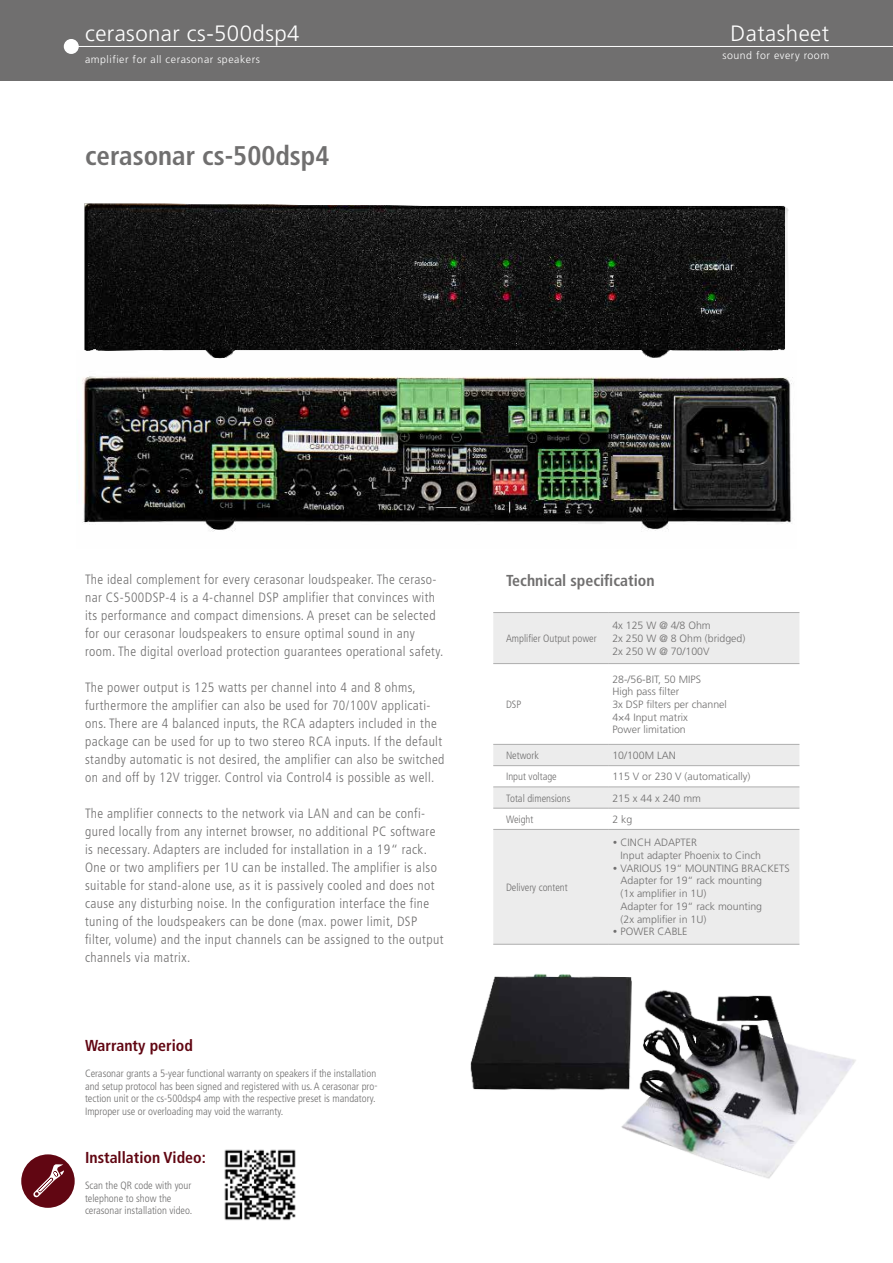
<style>
.page{position:relative;width:893px;height:1263px;background:#fff}
.page>*{position:absolute;margin:0;border:0;box-sizing:border-box;transform-origin:0 0}
.t1{font:700 condensed 27px "Frutiger LT Std";color:#706f6f}
.t2{font:300 22.2px "Frutiger LT Std";letter-spacing:.02em;color:#fff}
.t3{font:700 condensed 15.9px "Frutiger LT Std";color:#610612}
.t4{font:700 condensed 15.9px "Frutiger LT Std";color:#706f6f}
.t5{font:300 condensed 13.5px/18px "Frutiger LT Std";letter-spacing:.03em;color:#706f6f}
.t6{font:300 condensed 10.65px/12.8px "Frutiger LT Std";color:#706f6f}
.t7{font:300 10.65px/12.8px "Frutiger LT Std";color:#706f6f}
.t8{font:300 10.65px "Frutiger LT Std";letter-spacing:.05em;color:#fff}
.s1{font-stretch:normal}
.s2{font-family:"Officina Sans ITC Pro";font-weight:400}
</style>
<div class="page">
<div style="left:0;top:0;width:893px;height:81px;background:#706f6f"></div>
<hr style="left:72px;top:46px;width:821px;height:1px;background:#fff">
<div style="left:65px;top:40px;width:13px;height:13px;background:#fff;border-radius:50%"></div>
<div style="left:64px;top:39px;width:15px;height:15px;border:2px solid #fff;border-radius:50%"></div>
<svg style="left:493px;top:613px;width:306px;height:331px;fill:#ececec"></svg>
<hr style="left:493px;top:612px;width:115px;height:1px;background:#aeaeae">
<hr style="left:493px;top:663px;width:115px;height:1px;background:#aeaeae">
<hr style="left:493px;top:744px;width:115px;height:1px;background:#aeaeae">
<hr style="left:493px;top:765px;width:115px;height:1px;background:#aeaeae">
<hr style="left:493px;top:787px;width:115px;height:1px;background:#aeaeae">
<hr style="left:493px;top:808px;width:115px;height:1px;background:#aeaeae">
<hr style="left:493px;top:829px;width:115px;height:1px;background:#aeaeae">
<hr style="left:493px;top:944px;width:115px;height:1px;background:#aeaeae">
<hr style="left:608px;top:612px;width:191px;height:1px;background:#aeaeae">
<hr style="left:608px;top:663px;width:191px;height:1px;background:#aeaeae">
<hr style="left:608px;top:744px;width:191px;height:1px;background:#aeaeae">
<hr style="left:608px;top:765px;width:191px;height:1px;background:#aeaeae">
<hr style="left:608px;top:787px;width:191px;height:1px;background:#aeaeae">
<hr style="left:608px;top:808px;width:191px;height:1px;background:#aeaeae">
<hr style="left:608px;top:829px;width:191px;height:1px;background:#aeaeae">
<hr style="left:608px;top:944px;width:191px;height:1px;background:#aeaeae">
<img style="left:224px;top:1149px;width:72px;height:72px">
<div style="left:21px;top:1154px;width:54px;height:54px;background:#610612;border-radius:50%"></div>
<svg style="left:33px;top:1164px;width:31px;height:33px"></svg>
<img style="left:79px;top:376px;width:714px;height:156px">
<img style="left:470px;top:974px;width:386px;height:205px">
<img style="left:84px;top:203px;width:705px;height:156px">
<h2 class="t2" style="left:85px;top:20px;width:216px">cerasonar cs-500dsp4</h2>
<p class="t8" style="left:85px;top:53px;width:176px">amplifier for all cerasonar speakers</p>
<h1 class="t1" style="left:85px;top:139px;width:246px">cerasonar cs-500dsp4</h1>
<h2 class="t2" style="left:731px;top:20px;width:100px">Datasheet</h2>
<p class="t8" style="left:722px;top:49px;width:108px">sound for every room</p>
<p class="t5" style="left:85px;top:571px;width:360px">The ideal complement for every cerasonar loudspeaker. The ceraso&shy;nar CS-500DSP-4 is a 4-channel DSP amplifier that convinces with its performance and compact dimensions. A preset can be selected for our cerasonar loudspeakers to ensure optimal sound in any room. The digital overload protection guarantees operational safety.</p>
<p class="t5" style="left:85px;top:679px;width:361px">The power output is 125 watts per channel into 4 and 8 ohms, furthermore the amplifier can also be used for 70/100V applicati&shy;ons. There are 4 balanced inputs, the RCA adapters included in the package can be used for up to two stereo RCA inputs. If the default standby automatic is not desired, the amplifier can also be switched on and off by 12V trigger. Control via Control4 is possible as well.</p>
<p class="t5" style="left:85px;top:805px;width:360px">The amplifier connects to the network via LAN and can be confi&shy;gured locally from any internet browser, no additional PC software is necessary. Adapters are included for installation in a 19<span class="s1">“</span> rack.<br>One or two amplifiers per 1U can be installed. The amplifier is also suitable for stand-alone use, as it is passively cooled and does not cause any disturbing noise. In the configuration interface the fine tuning of the loudspeakers can be done (max. power limit, DSP filter, volume) and the input channels can be assigned to the output channels via matrix.</p>
<p class="t3" style="left:85px;top:1036px;width:109px">Warranty period</p>
<p class="t6" style="left:85px;top:1067px;width:294px">Cerasonar grants a 5-year functional warranty on speakers if the installation and setup protocol has been signed and registered with us. A cerasonar pro&shy;tection unit or the cs-500dsp4 amp with the respective preset is mandatory.<br>Improper use or overloading may void the warranty.</p>
<p class="t3" style="left:85px;top:1148px;width:122px">Installation Video:</p>
<p class="t6" style="left:85px;top:1179px;width:109px">Scan the QR code with your telephone to show the cerasonar installation video.</p>
<p class="t4" style="left:506px;top:571px;width:150px">Technical specification</p>
<p class="t6" style="left:506px;top:632px;width:92px">Amplifier Output power</p>
<p class="t6" style="left:506px;top:698px;width:17px">DSP</p>
<p class="t7" style="left:612px;top:619px;width:135px">4x 125 W @ 4/8 Ohm<br>2x 250 W @ 8 Ohm (bridged)<br>2x 250 W @ 70/100V</p>
<p class="t7" style="left:612px;top:673px;width:116px">28-/56-BIT, 50 MIPS<br>High pass filter<br>3x DSP filters per channel<br>4×4 Input matrix<br>Power limitation</p>
<p class="t6" style="left:506px;top:749px;width:34px">Network</p>
<p class="t7" style="left:612px;top:749px;width:65px">10/100M LAN</p>
<p class="t6" style="left:506px;top:770px;width:52px">Input voltage</p>
<p class="t7" style="left:612px;top:770px;width:140px">115 V or 230 V (automatically)</p>
<p class="t6" style="left:506px;top:791px;width:66px">Total dimensions</p>
<p class="t7" style="left:612px;top:792px;width:90px">215 x 44 x 240 mm</p>
<p class="t6" style="left:506px;top:813px;width:29px">Weight</p>
<p class="t7" style="left:612px;top:813px;width:21px">2 kg</p>
<p class="t6" style="left:506px;top:881px;width:63px">Delivery content</p>
<p class="t7" style="left:621px;top:836px;width:142px;text-indent:-8px"><span class="s2">•</span> CINCH ADAPTER<br>Input adapter Phoenix to Cinch</p>
<p class="t7" style="left:621px;top:862px;width:171px;text-indent:-8px"><span class="s2">•</span> VARIOUS 19“ MOUNTING BRACKETS<br>Adapter for 19“ rack mounting<br>(1x amplifier in 1U)<br>Adapter for 19“ rack mounting<br>(2x amplifier in 1U)</p>
<p class="t7" style="left:612px;top:925px;width:77px"><span class="s2">•</span> POWER CABLE</p>
</div>
